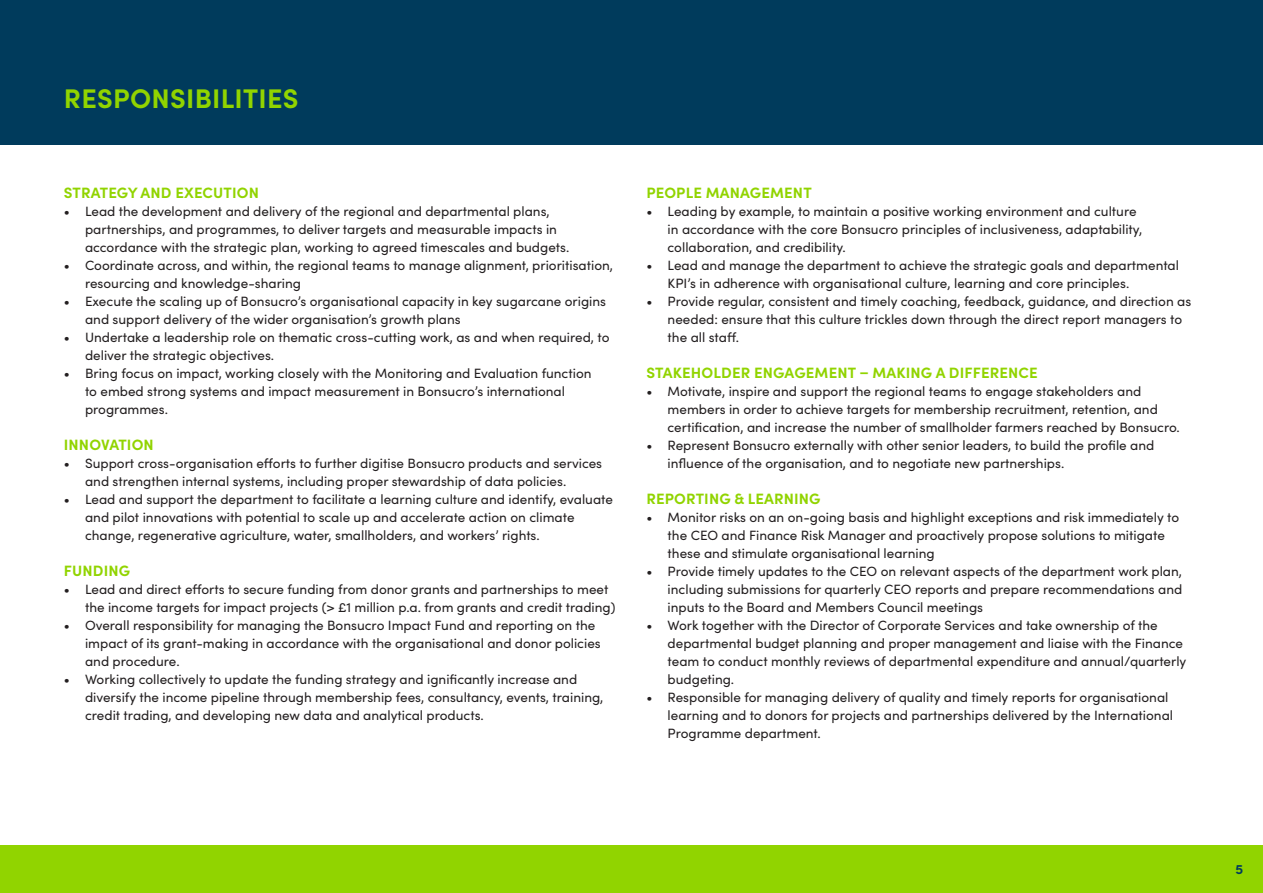
<style>
.page{position:relative;width:1263px;height:893px;background:#fff}
.page>*{position:absolute;margin:0;border:0;box-sizing:border-box;transform-origin:0 0}
.Paragraph_Style_1{font:700 27px "Sofia Pro";letter-spacing:.01em;color:#91d400}
.t1{font:700 15px "Sofia Pro";letter-spacing:.01em;color:#91d400}
.t2{font:13.5px/18px "Sofia Pro";color:#231f20}
.t3{font:700 13.5px "Sofia Pro";color:#003b5c}
</style>
<div class="page">
<div style="left:0;top:845px;width:1263px;height:48px;background:#91d400"></div>
<div style="left:0;top:0;width:1263px;height:144px;background:#003b5c"></div>
<p class="Paragraph_Style_1" style="left:64px;top:78px;width:236px">RESPONSIBILITIES</p>
<p class="t1" style="left:64px;top:181px;width:197px">STRATEGY AND EXECUTION</p>
<p class="t2" style="left:85px;top:202px;width:486px;text-indent:-21px">• Lead the development and delivery of the regional and departmental plans, partnerships, and programmes, to deliver targets and measurable impacts in accordance with the strategic plan, working to agreed timescales and budgets.</p>
<p class="t2" style="left:85px;top:256px;width:530px;text-indent:-21px">• Coordinate across, and within, the regional teams to manage alignment, prioritisation, resourcing and knowledge-sharing</p>
<p class="t2" style="left:85px;top:292px;width:522px;text-indent:-21px">• Execute the scaling up of Bonsucro’s organisational capacity in key sugarcane origins and support delivery of the wider organisation’s growth plans</p>
<p class="t2" style="left:85px;top:328px;width:526px;text-indent:-21px">• Undertake a leadership role on thematic cross-cutting work, as and when required, to deliver the strategic objectives.</p>
<p class="t2" style="left:85px;top:364px;width:508px;text-indent:-21px">• Bring focus on impact, working closely with the Monitoring and Evaluation function to embed strong systems and impact measurement in Bonsucro’s international programmes.</p>
<p class="t1" style="left:64px;top:433px;width:92px">INNOVATION</p>
<p class="t2" style="left:85px;top:454px;width:519px;text-indent:-21px">• Support cross-organisation efforts to further digitise Bonsucro products and services and strengthen internal systems, including proper stewardship of data policies.</p>
<p class="t2" style="left:85px;top:490px;width:529px;text-indent:-21px">• Lead and support the department to facilitate a learning culture and identify, evaluate and pilot innovations with potential to scale up and accelerate action on climate change, regenerative agriculture, water, smallholders, and workers’ rights.</p>
<p class="t1" style="left:64px;top:559px;width:68px">FUNDING</p>
<p class="t2" style="left:85px;top:580px;width:532px;text-indent:-21px">• Lead and direct efforts to secure funding from donor grants and partnerships to meet the income targets for impact projects (&gt; £1 million p.a. from grants and credit trading)</p>
<p class="t2" style="left:85px;top:616px;width:517px;text-indent:-21px">• Overall responsibility for managing the Bonsucro Impact Fund and reporting on the impact of its grant-making in accordance with the organisational and donor policies and procedure.</p>
<p class="t2" style="left:85px;top:670px;width:520px;text-indent:-21px">• Working collectively to update the funding strategy and ignificantly increase and diversify the income pipeline through membership fees, consultancy, events, training, credit trading, and developing new data and analytical products.</p>
<p class="t1" style="left:646px;top:181px;width:167px">PEOPLE MANAGEMENT</p>
<p class="t2" style="left:668px;top:202px;width:476px;text-indent:-21px">• Leading by example, to maintain a positive working environment and culture in accordance with the core Bonsucro principles of inclusiveness, adaptability, collaboration, and credibility.</p>
<p class="t2" style="left:668px;top:256px;width:513px;text-indent:-21px">• Lead and manage the department to achieve the strategic goals and departmental<br>KPI’s in adherence with organisational culture, learning and core principles.</p>
<p class="t2" style="left:668px;top:292px;width:525px;text-indent:-21px">• Provide regular, consistent and timely coaching, feedback, guidance, and direction as needed: ensure that this culture trickles down through the direct report managers to the all staff.</p>
<p class="t1" style="left:646px;top:361px;width:393px">STAKEHOLDER ENGAGEMENT – MAKING A DIFFERENCE</p>
<p class="t2" style="left:668px;top:382px;width:514px;text-indent:-21px">• Motivate, inspire and support the regional teams to engage stakeholders and members in order to achieve targets for membership recruitment, retention, and certification, and increase the number of smallholder farmers reached by Bonsucro.</p>
<p class="t2" style="left:668px;top:436px;width:488px;text-indent:-21px">• Represent Bonsucro externally with other senior leaders, to build the profile and influence of the organisation, and to negotiate new partnerships.</p>
<p class="t1" style="left:646px;top:487px;width:176px">REPORTING &amp; LEARNING</p>
<p class="t2" style="left:668px;top:508px;width:513px;text-indent:-21px">• Monitor risks on an on-going basis and highlight exceptions and risk immediately to the CEO and Finance Risk Manager and proactively propose solutions to mitigate these and stimulate organisational learning</p>
<p class="t2" style="left:668px;top:562px;width:516px;text-align:justify;text-indent:-21px">• Provide timely updates to the CEO on relevant aspects of the department work plan, including submissions for quarterly CEO reports and prepare recommendations and inputs to the Board and Members Council meetings</p>
<p class="t2" style="left:668px;top:616px;width:520px;text-indent:-21px">• Work together with the Director of Corporate Services and take ownership of the departmental budget planning and proper management and liaise with the Finance team to conduct monthly reviews of departmental expenditure and annual/quarterly budgeting.</p>
<p class="t2" style="left:668px;top:688px;width:507px;text-indent:-21px">• Responsible for managing delivery of quality and timely reports for organisational learning and to donors for projects and partnerships delivered by the International<br>Programme department.</p>
<p class="t3" style="left:1235px;top:859px;width:9px">5</p>
</div>
